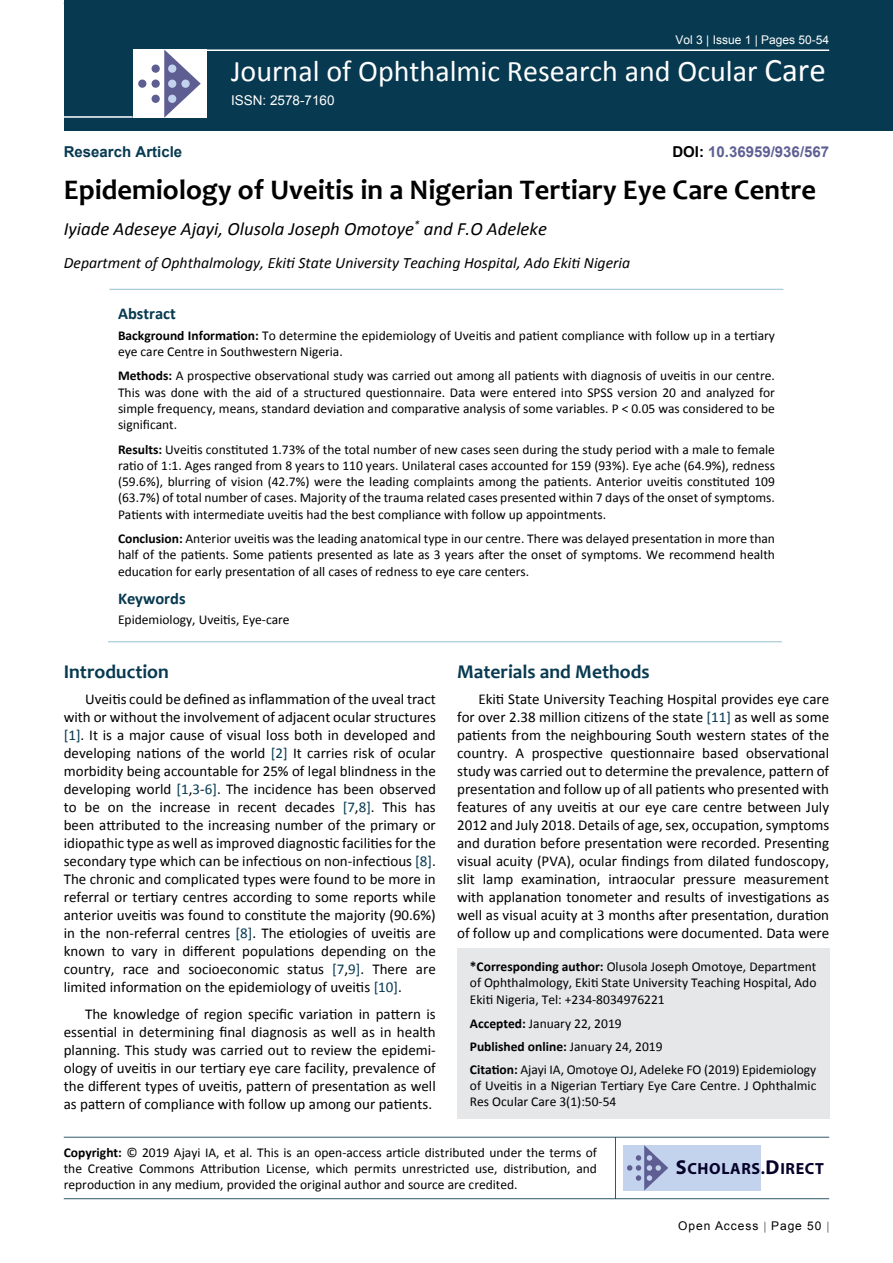
<style>
.page{position:relative;width:893px;height:1263px;background:#fff}
.page>*{position:absolute;margin:0;border:0;box-sizing:border-box;transform-origin:0 0}
.t1{font:30px "Calibri";color:#fff}
.t2{font:700 28.5px "Candara";color:#000}
.t3{font:700 19.5px "Candara";color:#073950}
.t4{font:italic 18.75px "Calibri";color:#000}
.t5{font:700 16.5px "Calibri";color:#073950}
.t6{font:700 16.2px "Myriad Pro";letter-spacing:.04em;color:#050128}
.t7{font:italic 15.75px "Calibri";color:#000}
.t8{font:15px/18px "Calibri";color:#000;text-align:justify}
.t9{font:700 15px "Arial";color:#5e5f93}
.t10{font:700 15px "Arial";color:#073950}
.t11{font:13.5px/16.2px "Calibri";color:#000;text-align:justify}
.t12{font:13.5px "Arial";color:#fff}
.t13{font:12px "Arial";color:#fff}
.t14{font:12px "Arial";letter-spacing:.08em;color:#000}
.s1{font-size:33px}
.s2{color:#000}
.s3{font-weight:700}
.s4{color:#073950}
.s5{font-size:20.25px}
</style>
<div class="page">
<div style="left:64px;top:0;width:829px;height:131px;background:#073950"></div>
<div style="left:457px;top:948px;width:372px;height:171px;background:#e6e7e8"></div>
<hr style="left:64px;top:1137px;width:765px;height:1px;background:#073950">
<hr style="left:64px;top:1198px;width:765px;height:1px;background:#073950">
<hr style="left:615px;top:1137px;width:1px;height:62px;background:#073950">
<div style="left:623px;top:1145px;width:138px;height:45px;background:#c3d3ee"></div>
<svg style="left:627px;top:1145px;width:41px;height:45px"></svg>
<hr style="left:204px;top:49px;width:625px;height:2px;background:#fff">
<hr style="left:64px;top:116px;width:69px;height:2px;background:#fff">
<div style="left:133px;top:49px;width:74px;height:69px;background:#fff"></div>
<svg style="left:164px;top:49px;width:37px;height:69px"></svg>
<div style="left:152px;top:65px;width:8px;height:8px;background:#5e5e92;border-radius:50%"></div>
<div style="left:138px;top:80px;width:8px;height:8px;background:#5e5e92;border-radius:50%"></div>
<div style="left:152px;top:80px;width:8px;height:8px;background:#5e5e92;border-radius:50%"></div>
<div style="left:168px;top:80px;width:8px;height:8px;background:#c3d3ee;border-radius:50%"></div>
<div style="left:181px;top:80px;width:9px;height:8px;background:#c3d3ee;border-radius:50%"></div>
<div style="left:168px;top:95px;width:8px;height:8px;background:#c3d3ee;border-radius:50%"></div>
<div style="left:168px;top:65px;width:8px;height:8px;background:#c3d3ee;border-radius:50%"></div>
<div style="left:152px;top:95px;width:8px;height:8px;background:#5e5e92;border-radius:50%"></div>
<hr style="left:109px;top:289px;width:674px;height:1px;background:#98c0d2">
<hr style="left:108px;top:641px;width:674px;height:1px;background:#98c0d2">
<p class="t13" style="left:675px;top:32px;width:155px">Vol 3 | Issue 1 | Pages 50-54</p>
<h1 class="t1" style="left:231px;top:52px;width:596px">Journal of Ophthalmic Research and Ocular <span class="s1">Care</span></h1>
<p class="t12" style="left:231px;top:92px;width:105px">ISSN: 2578-7160</p>
<p class="t9" style="left:672px;top:142px;width:158px"><span class="s2">DOI:</span> 10.36959/936/567</p>
<h2 class="t2" style="left:64px;top:172px;width:754px">Epidemiology of Uveitis in a Nigerian Tertiary Eye Care Centre</h2>
<p class="t4" style="left:64px;top:216px;width:485px">Iyiade Adeseye Ajayi, Olusola Joseph Omotoye<sup>*</sup> and F.O Adeleke</p>
<p class="t7" style="left:64px;top:252px;width:568px">Department of Ophthalmology, Ekiti State University Teaching Hospital, Ado Ekiti Nigeria</p>
<p class="t10" style="left:64px;top:142px;width:120px">Research Article</p>
<p class="t5" style="left:118px;top:303px;width:59px">Abstract</p>
<p class="t11" style="left:118px;top:327px;width:658px"><span class="s3">Background Information:</span> To determine the epidemiology of Uveitis and patient compliance with follow up in a tertiary eye care Centre in Southwestern Nigeria.</p>
<p class="t11" style="left:118px;top:368px;width:658px"><span class="s3">Methods:</span> A prospective observational study was carried out among all patients with diagnosis of uveitis in our centre.<br>This was done with the aid of a structured questionnaire. Data were entered into SPSS version 20 and analyzed for simple frequency, means, standard deviation and comparative analysis of some variables. P &lt; 0.05 was considered to be significant.</p>
<p class="t11" style="left:118px;top:441px;width:658px"><span class="s3">Results:</span> Uveitis constituted 1.73% of the total number of new cases seen during the study period with a male to female ratio of 1:1. Ages ranged from 8 years to 110 years. Unilateral cases accounted for 159 (93%). Eye ache (64.9%), redness (59.6%), blurring of vision (42.7%) were the leading complaints among the patients. Anterior uveitis constituted 109 (63.7%) of total number of cases. Majority of the trauma related cases presented within 7 days of the onset of symptoms.<br>Patients with intermediate uveitis had the best compliance with follow up appointments.</p>
<p class="t11" style="left:118px;top:531px;width:658px"><span class="s3">Conclusion:</span> Anterior uveitis was the leading anatomical type in our centre. There was delayed presentation in more than half of the patients. Some patients presented as late as 3 years after the onset of symptoms. We recommend health education for early presentation of all cases of redness to eye care centers.</p>
<p class="t5" style="left:118px;top:588px;width:69px">Keywords</p>
<p class="t11" style="left:118px;top:612px;width:173px">Epidemiology, Uveitis, Eye-care</p>
<h3 class="t3" style="left:64px;top:659px;width:107px">Introduction</h3>
<p class="t8" style="left:64px;top:690px;width:374px;text-indent:21px">Uveitis could be defined as inflammation of the uveal tract with or without the involvement of adjacent ocular structures <span class="s4">[1]</span>. It is a major cause of visual loss both in developed and developing nations of the world <span class="s4">[2]</span> It carries risk of ocular morbidity being accountable for 25% of legal blindness in the developing world <span class="s4">[1</span>,<span class="s4">3</span>-<span class="s4">6]</span>. The incidence has been observed to be on the increase in recent decades <span class="s4">[7</span>,<span class="s4">8]</span>. This has been attributed to the increasing number of the primary or idiopathic type as well as improved diagnostic facilities for the secondary type which can be infectious on non-infectious <span class="s4">[8]</span>.<br>The chronic and complicated types were found to be more in referral or tertiary centres according to some reports while anterior uveitis was found to constitute the majority (90.6%) in the non-referral centres <span class="s4">[8]</span>. The etiologies of uveitis are known to vary in different populations depending on the country, race and socioeconomic status <span class="s4">[7</span>,<span class="s4">9]</span>. There are limited information on the epidemiology of uveitis <span class="s4">[10]</span>.</p>
<p class="t8" style="left:64px;top:1005px;width:374px;text-indent:21px">The knowledge of region specific variation in pattern is essential in determining final diagnosis as well as in health planning. This study was carried out to review the epidemi&shy;ology of uveitis in our tertiary eye care facility, prevalence of the different types of uveitis, pattern of presentation as well as pattern of compliance with follow up among our patients.</p>
<h3 class="t3" style="left:457px;top:659px;width:194px">Materials and Methods</h3>
<p class="t8" style="left:457px;top:690px;width:374px;text-indent:21px">Ekiti State University Teaching Hospital provides eye care for over 2.38 million citizens of the state <span class="s4">[11]</span> as well as some patients from the neighbouring South western states of the country. A prospective questionnaire based observational study was carried out to determine the prevalence, pattern of presentation and follow up of all patients who presented with features of any uveitis at our eye care centre between July 2012 and July 2018. Details of age, sex, occupation, symptoms and duration before presentation were recorded. Presenting visual acuity (PVA), ocular findings from dilated fundoscopy, slit lamp examination, intraocular pressure measurement with applanation tonometer and results of investigations as well as visual acuity at 3 months after presentation, duration of follow up and complications were documented. Data were</p>
<p class="t11" style="left:470px;top:959px;width:348px"><span class="s3">*Corresponding author:</span> Olusola Joseph Omotoye, Department of Ophthalmology, Ekiti State University Teaching Hospital, Ado Ekiti Nigeria, Tel: +234-8034976221</p>
<p class="t11" style="left:470px;top:1011px;width:348px;line-height:23px;text-align:left"><span class="s3">Accepted:</span> January 22, 2019<br><span class="s3">Published online:</span> January 24, 2019<br><span class="s3">Citation:</span> Ajayi IA, Omotoye OJ, Adeleke FO (2019) Epidemiology</p>
<p class="t11" style="left:470px;top:1077px;width:348px">of Uveitis in a Nigerian Tertiary Eye Care Centre. J Ophthalmic<br>Res Ocular Care 3(1):50-54</p>
<p class="t11" style="left:64px;top:1144px;width:535px"><span class="s3">Copyright:</span> © 2019 Ajayi IA, et al. This is an open-access article distributed under the terms of the Creative Commons Attribution License, which permits unrestricted use, distribution, and reproduction in any medium, provided the original author and source are credited.</p>
<p class="t6" style="left:676px;top:1158px;width:150px"><span class="s5">S</span>CHOLARS.<span class="s5">D</span>IRECT</p>
<p class="t14" style="left:678px;top:1218px;width:145px">Open Access Page 50</p>
</div>
